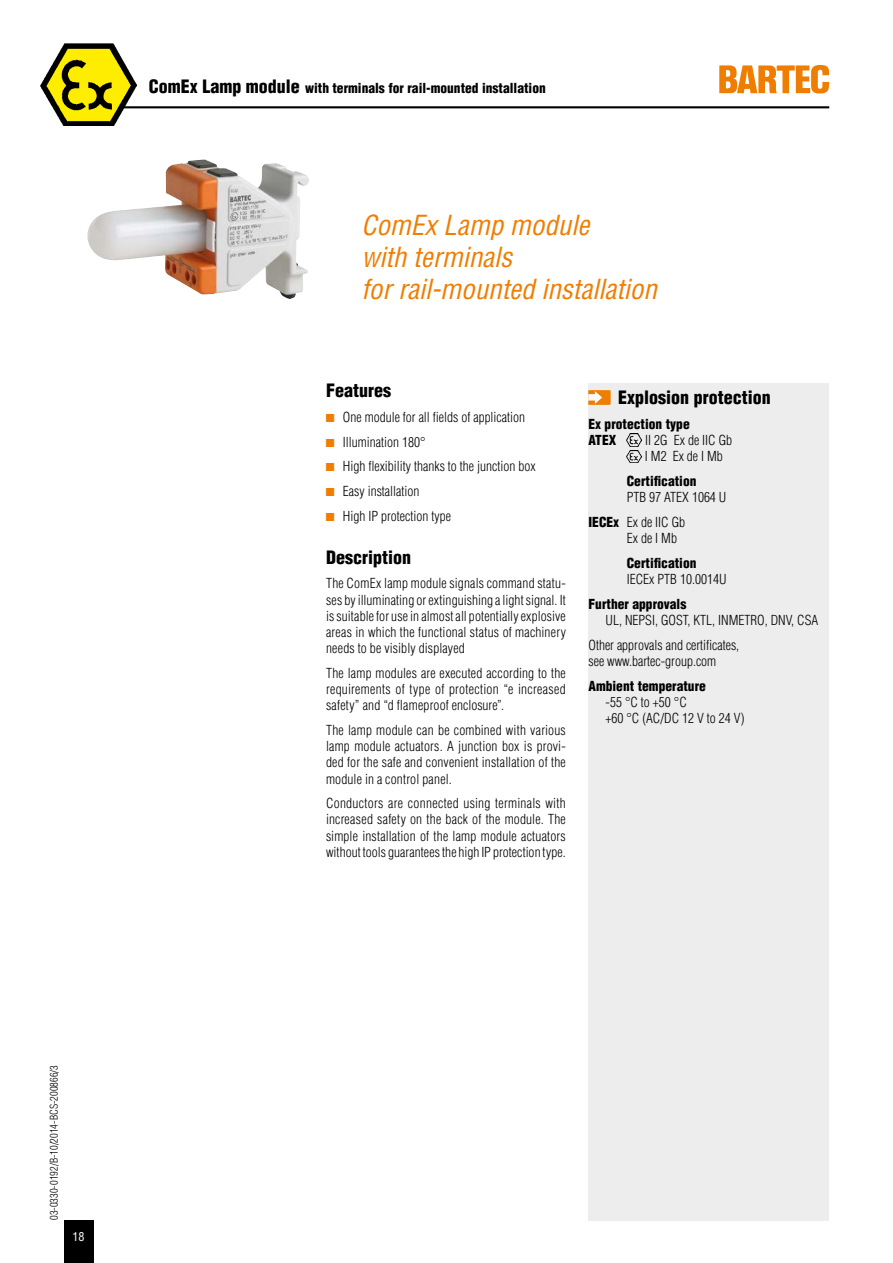
<style>
.page{position:relative;width:893px;height:1263px;background:#fff}
.page>*{position:absolute;margin:0;border:0;box-sizing:border-box;transform-origin:0 0}
.t1{font:italic condensed 27px/32.4px "Helvetica";color:#ef7d00}
.t2{font:900 condensed 18px "Helvetica";color:#000}
.t3{font:300 condensed 13.5px/16.2px "Helvetica";color:#000}
.t4{font:900 condensed 13.5px/16.2px "Helvetica";color:#000}
.t5{font:condensed 12px "Helvetica";color:#fff}
.t6{font:300 condensed 10.5px "Helvetica";color:#000}
.s1{font-size:18px}
.s2{font-weight:900}
</style>
<div class="page">
<div style="left:64px;top:1220px;width:30px;height:43px;background:#000"></div>
<hr style="left:121px;top:106px;width:708px;height:2px;background:#000">
<img style="left:41px;top:44px;width:96px;height:82px">
<img style="left:87px;top:160px;width:222px;height:139px">
<div style="left:588px;top:383px;width:241px;height:837px;background:#ededed"></div>
<svg style="left:588px;top:404px;width:22px;height:1px"></svg>
<div style="left:588px;top:390px;width:23px;height:14px;background:#ef7d00;border:2px solid #ef7d00"></div>
<svg style="left:588px;top:394px;width:6px;height:6px"></svg>
<svg style="left:594px;top:390px;width:9px;height:15px"></svg>
<img style="left:627px;top:434px;width:15px;height:13px">
<img style="left:627px;top:450px;width:15px;height:13px">
<svg style="left:719px;top:65px;width:110px;height:29px"></svg>
<p class="t4" style="left:149px;top:80px;width:398px"><span class="s1">ComEx Lamp module</span> with terminals for rail-mounted installation</p>
<h1 class="t1" style="left:361px;top:208px;width:297px">ComEx Lamp module<br>with terminals<br>for rail-mounted installation</h1>
<h2 class="t2" style="left:326px;top:379px;width:66px">Features</h2>
<p class="t3" style="left:343px;top:405px;width:194px;line-height:24.8px">One module for all fields of application<br>Illumination 180°<br>High flexibility thanks to the junction box<br>Easy installation<br>High IP protection type</p>
<h2 class="t2" style="left:326px;top:546px;width:86px">Description</h2>
<p class="t3" style="left:326px;top:575px;width:241px;text-align:justify">The ComEx lamp module signals command statu&shy;ses by illuminating or extinguishing a light signal. It is suitable for use in almost all potentially explosive areas in which the functional status of machinery needs to be visibly displayed</p>
<p class="t3" style="left:326px;top:665px;width:241px;text-align:justify">The lamp modules are executed according to the requirements of type of protection “e increased safety” and “d flameproof enclosure”.</p>
<p class="t3" style="left:326px;top:722px;width:241px;text-align:justify">The lamp module can be combined with various lamp module actuators. A junction box is provi&shy;ded for the safe and convenient installation of the module in a control panel.</p>
<p class="t3" style="left:326px;top:795px;width:241px;text-align:justify">Conductors are connected using terminals with increased safety on the back of the module. The simple installation of the lamp module actuators without tools guarantees the high IP protection type.</p>
<h2 class="t2" style="left:618px;top:386px;width:154px">Explosion protection</h2>
<p class="t4" style="left:588px;top:416px;width:103px">Ex protection type<br>ATEX</p>
<p class="t3" style="left:645px;top:432px;width:89px">II 2G Ex de IIC Gb<br>I M2 Ex de I Mb</p>
<p class="t4" style="left:627px;top:473px;width:71px">Certification</p>
<p class="t3" style="left:588px;top:485px;width:139px;line-height:24.8px;text-indent:38px">PTB 97 ATEX 1064 U<br><span class="s2">IECEx</span> Ex de IIC Gb</p>
<p class="t3" style="left:627px;top:530px;width:52px">Ex de I Mb</p>
<p class="t4" style="left:627px;top:555px;width:71px">Certification</p>
<p class="t3" style="left:627px;top:571px;width:101px">IECEx PTB 10.0014U</p>
<p class="t4" style="left:588px;top:596px;width:99px">Further approvals</p>
<p class="t3" style="left:588px;top:608px;width:231px;line-height:24.8px;text-indent:17px">UL, NEPSI, GOST, KTL, INMETRO, DNV, CSA<br>Other approvals and certificates,</p>
<p class="t3" style="left:588px;top:653px;width:129px">see www.bartec-group.com</p>
<p class="t4" style="left:588px;top:677px;width:119px">Ambient temperature</p>
<p class="t3" style="left:606px;top:694px;width:140px">-55 °C to +50 °C<br>+60 °C (AC/DC 12 V to 24 V)</p>
<p class="t6" style="left:48px;top:1220px;width:157px;rotate:-90deg">03-0330-0192/B-10/2014-BCS-200866/3</p>
<p class="t5" style="left:73px;top:1229px;width:13px">01 8</p>
</div>
